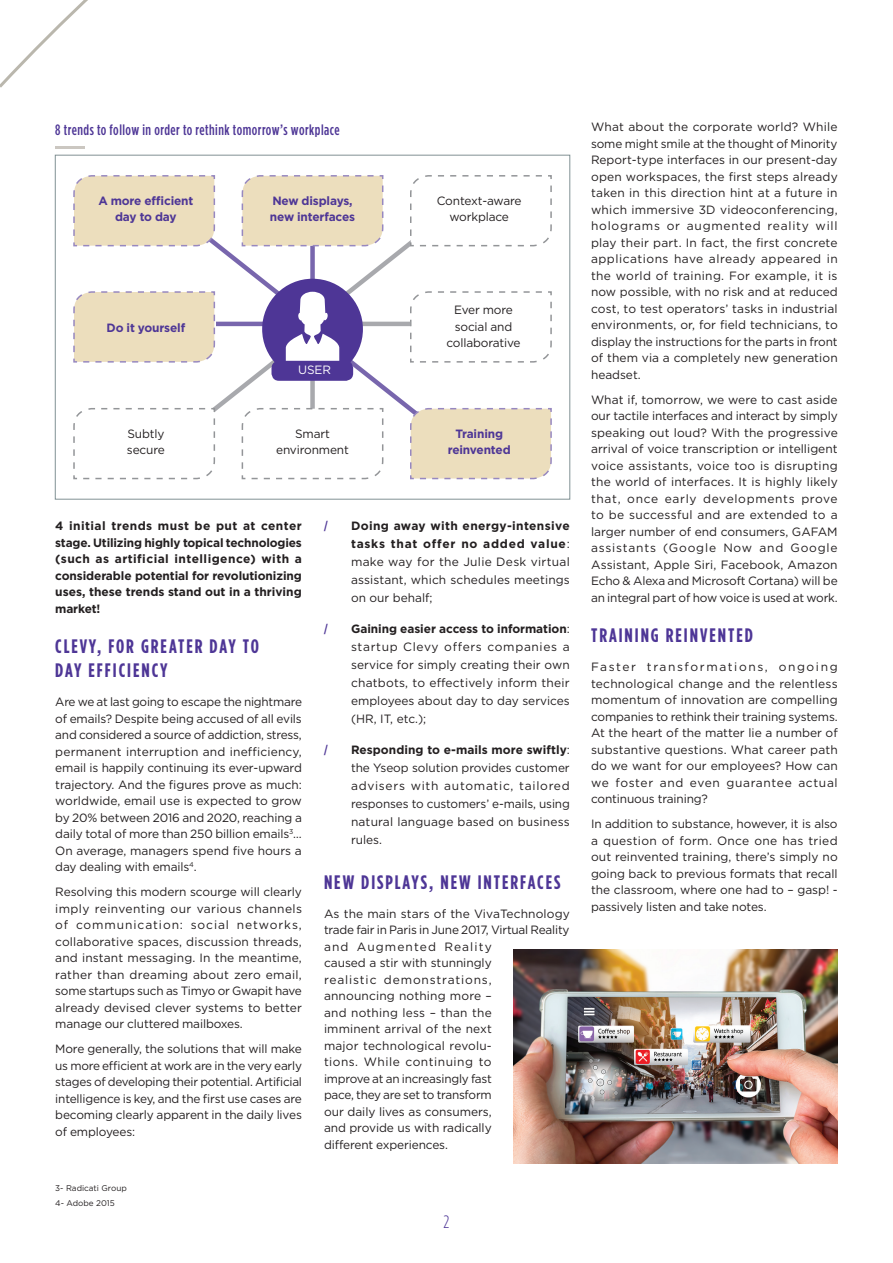
<style>
.page{position:relative;width:893px;height:1263px;background:#fff}
.page>*{position:absolute;margin:0;border:0;box-sizing:border-box;transform-origin:0 0}
.t1{font:700 19.5px/23.4px "Gotham Condensed";letter-spacing:.1em;color:#4e3696}
.t2{font:300 18px "Gotham Condensed";color:#4e3696}
.t3{font:500 15px "Gotham Condensed";letter-spacing:.035em;color:#4e3696}
.t4{font:12px/16.5px "Gotham";letter-spacing:-.005em;color:#231f20;text-align:justify}
.t5{font:700 12px/16.5px "Gotham";color:#231f20;text-align:justify}
.t6{font:700 12px/16.5px "Gotham";letter-spacing:-.01em;color:#4e3696;text-align:center}
.t7{font:12px "Gotham";color:#fff}
.t8{font:700 12px "Gotham Condensed";color:#4e3696}
.t9{font:8.25px/14.7px "Gotham";color:#231f20}
.s1{font-weight:700}
</style>
<div class="page">
<svg style="left:0;top:0;width:88px;height:88px"></svg>
<img style="left:513px;top:949px;width:324px;height:214px">
<hr style="left:55px;top:146px;width:30px;height:2px;background:#cbc7c1">
<svg style="left:73px;top:175px;width:479px;height:305px"></svg>
<p class="t3" style="left:55px;top:122px;width:286px">8 trends to follow in order to rethink tomorrow’s workplace</p>
<p class="t6" style="left:98px;top:192px;width:97px">A more efficient day to day</p>
<p class="t6" style="left:107px;top:319px;width:80px">Do it yourself</p>
<p class="t4" style="left:127px;top:425px;width:39px">Subtly secure</p>
<p class="t6" style="left:270px;top:192px;width:87px;text-align:left">New displays, new interfaces</p>
<p class="t7" style="left:298px;top:362px;width:34px">USER</p>
<p class="t4" style="left:276px;top:425px;width:74px;text-align:center">Smart environment</p>
<p class="t4" style="left:437px;top:192px;width:86px;text-align:center">Context-aware workplace</p>
<p class="t4" style="left:446px;top:301px;width:76px;text-align:center">Ever more social and collaborative</p>
<p class="t6" style="left:448px;top:425px;width:65px">Training reinvented</p>
<p class="t5" style="left:55px;top:518px;width:248px">4 initial trends must be put at center stage. Utilizing highly topical technologies (such as artificial intelligence) with a considerable potential for revolutionizing uses, these trends stand out in a thriving market!</p>
<h1 class="t1" style="left:55px;top:635px;width:205px">CLEVY, FOR GREATER DAY TO<br>DAY EFFICIENCY</h1>
<p class="t4" style="left:55px;top:693px;width:248px">Are we at last going to escape the nightmare of emails? Despite being accused of all evils and considered a source of addiction, stress, permanent interruption and inefficiency, email is happily continuing its ever-upward trajectory. And the figures prove as much: worldwide, email use is expected to grow by 20% between 2016 and 2020, reaching a daily total of more than 250 billion emails<sup>3</sup>… On average, managers spend five hours a day dealing with emails<sup>4</sup>.</p>
<p class="t4" style="left:55px;top:883px;width:248px">Resolving this modern scourge will clearly imply reinventing our various channels of communication: social networks, collaborative spaces, discussion threads, and instant messaging. In the meantime, rather than dreaming about zero email, some startups such as Timyo or Gwapit have already devised clever systems to better manage our cluttered mailboxes.</p>
<p class="t4" style="left:55px;top:1040px;width:248px">More generally, the solutions that will make us more efficient at work are in the very early stages of developing their potential. Artificial intelligence is key, and the first use cases are becoming clearly apparent in the daily lives of employees:</p>
<p class="t9" style="left:55px;top:1181px;width:73px">3- Radicati Group<br>4- Adobe 2015</p>
<p class="t8" style="left:324px;top:519px;width:5px">/</p>
<p class="t4" style="left:351px;top:517px;width:220px;line-height:18px"><span class="s1">Doing away with energy-intensive tasks that offer no added value</span>: make way for the Julie Desk virtual assistant, which schedules meetings on our behalf;</p>
<p class="t8" style="left:324px;top:622px;width:5px">/</p>
<p class="t4" style="left:351px;top:620px;width:220px;line-height:18px"><span class="s1">Gaining easier access to information</span>: startup Clevy offers companies a service for simply creating their own chatbots, to effectively inform their employees about day to day services (HR, IT, etc.);</p>
<p class="t8" style="left:324px;top:743px;width:5px">/</p>
<p class="t4" style="left:351px;top:740px;width:220px;line-height:18px"><span class="s1">Responding to e-mails more swiftly</span>: the Yseop solution provides customer advisers with automatic, tailored responses to customers’ e-mails, using natural language based on business rules.</p>
<h1 class="t1" style="left:324px;top:870px;width:238px">NEW DISPLAYS, NEW INTERFACES</h1>
<p class="t4" style="left:324px;top:905px;width:247px;text-align:left">As the main stars of the VivaTechnology trade fair in Paris in June 2017, Virtual Reality and Augmented Reality<br>caused a stir with stunningly<br>realistic demonstrations,<br>announcing nothing more –<br>and nothing less – than the<br>imminent arrival of the next<br>major technological revolu-<br>tions. While continuing to<br>improve at an increasingly fast<br>pace, they are set to transform<br>our daily lives as consumers,<br>and provide us with radically<br>different experiences.</p>
<h2 class="t2" style="left:443px;top:1212px;width:7px">2</h2>
<p class="t4" style="left:591px;top:118px;width:248px">What about the corporate world? While some might smile at the thought of Minority Report-type interfaces in our present-day open workspaces, the first steps already taken in this direction hint at a future in which immersive 3D videoconferencing, holograms or augmented reality will play their part. In fact, the first concrete applications have already appeared in the world of training. For example, it is now possible, with no risk and at reduced cost, to test operators’ tasks in industrial environments, or, for field technicians, to display the instructions for the parts in front of them via a completely new generation headset.</p>
<p class="t4" style="left:591px;top:391px;width:248px">What if, tomorrow, we were to cast aside our tactile interfaces and interact by simply speaking out loud? With the progressive arrival of voice transcription or intelligent voice assistants, voice too is disrupting the world of interfaces. It is highly likely that, once early developments prove to be successful and are extended to a larger number of end consumers, GAFAM assistants (Google Now and Google Assistant, Apple Siri, Facebook, Amazon Echo &amp; Alexa and Microsoft Cortana) will be an integral part of how voice is used at work.</p>
<h1 class="t1" style="left:591px;top:623px;width:163px">TRAINING REINVENTED</h1>
<p class="t4" style="left:591px;top:659px;width:248px">Faster transformations, ongoing technological change and the relentless momentum of innovation are compelling companies to rethink their training systems.<br>At the heart of the matter lie a number of substantive questions. What career path do we want for our employees? How can we foster and even guarantee actual continuous training?</p>
<p class="t4" style="left:591px;top:816px;width:248px">In addition to substance, however, it is also a question of form. Once one has tried out reinvented training, there’s simply no going back to previous formats that recall the classroom, where one had to – gasp! - passively listen and take notes.</p>
</div>
